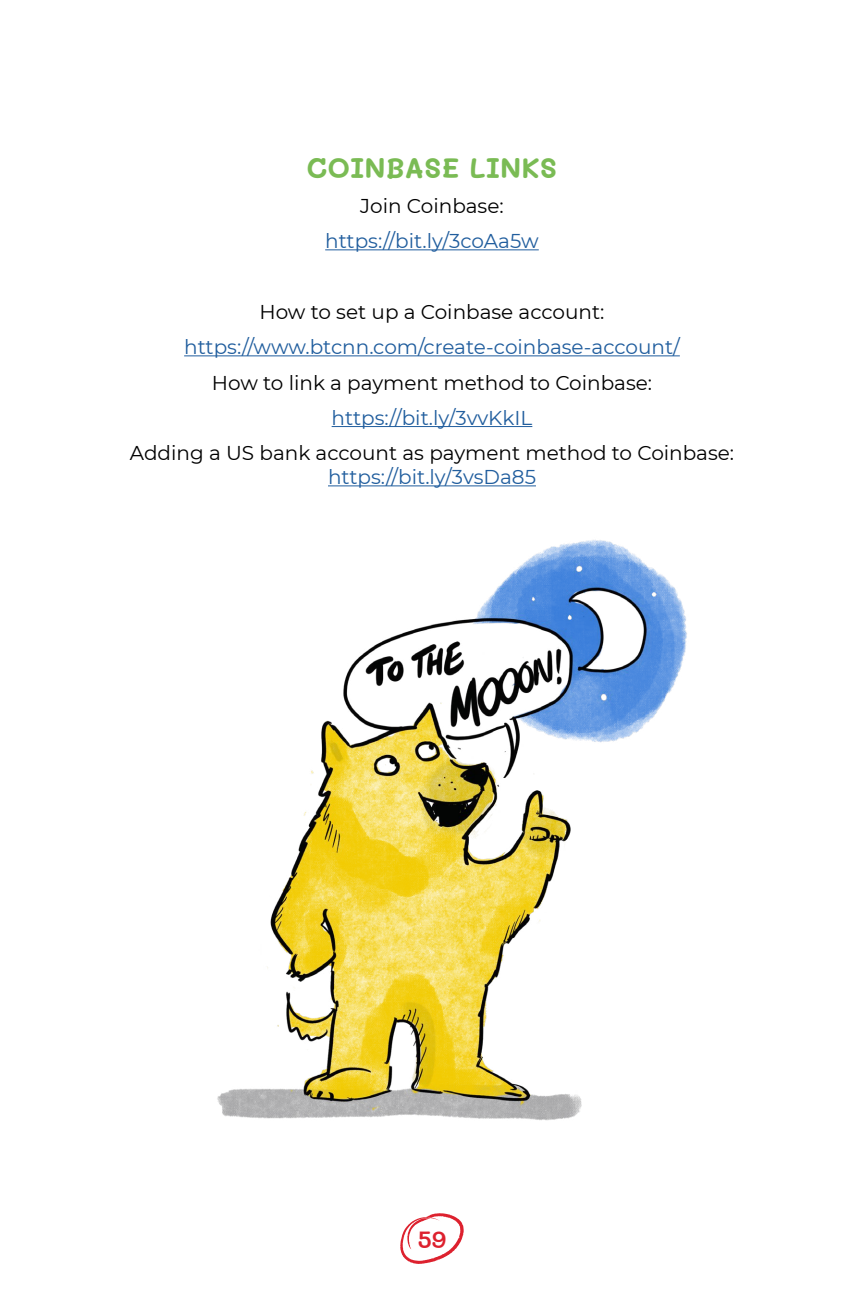
<style>
.page{position:relative;width:864px;height:1296px;background:#fff}
.page>*{position:absolute;margin:0;border:0;box-sizing:border-box;transform-origin:0 0}
.t1{font:700 28px "Mali";color:#7abb54}
.t2{font:600 24px "Mali";color:#dd212e}
.t3{font:20px "Montserrat";color:#000}
.t4{font:20px "Montserrat";color:#215e9e}
</style>
<div class="page">
<svg style="left:400px;top:1213px;width:64px;height:51px"></svg>
<hr style="left:325px;top:249px;width:214px;height:1px;background:#215e9e">
<hr style="left:184px;top:355px;width:496px;height:1px;background:#215e9e">
<hr style="left:332px;top:426px;width:200px;height:1px;background:#215e9e">
<hr style="left:328px;top:485px;width:208px;height:1px;background:#215e9e">
<img style="left:217px;top:540px;width:470px;height:581px">
<h1 class="t1" style="left:307px;top:152px;width:252px">COINBASE LINKS</h1>
<p class="t3" style="left:360px;top:192px;width:145px">Join Coinbase:</p>
<p class="t4" style="left:325px;top:228px;width:215px">https://bit.ly/3coAa5w</p>
<p class="t3" style="left:259px;top:298px;width:347px">How to set up a Coinbase account:</p>
<p class="t4" style="left:184px;top:334px;width:497px">https://www.btcnn.com/create-coinbase-account/</p>
<p class="t3" style="left:212px;top:369px;width:442px">How to link a payment method to Coinbase:</p>
<p class="t4" style="left:332px;top:404px;width:202px">https://bit.ly/3vvKkIL</p>
<p class="t3" style="left:130px;top:440px;width:606px">Adding a US bank account as payment method to Coinbase:</p>
<p class="t4" style="left:328px;top:464px;width:209px">https://bit.ly/3vsDa85</p>
<p class="t2" style="left:418px;top:1226px;width:30px">59</p>
</div>
